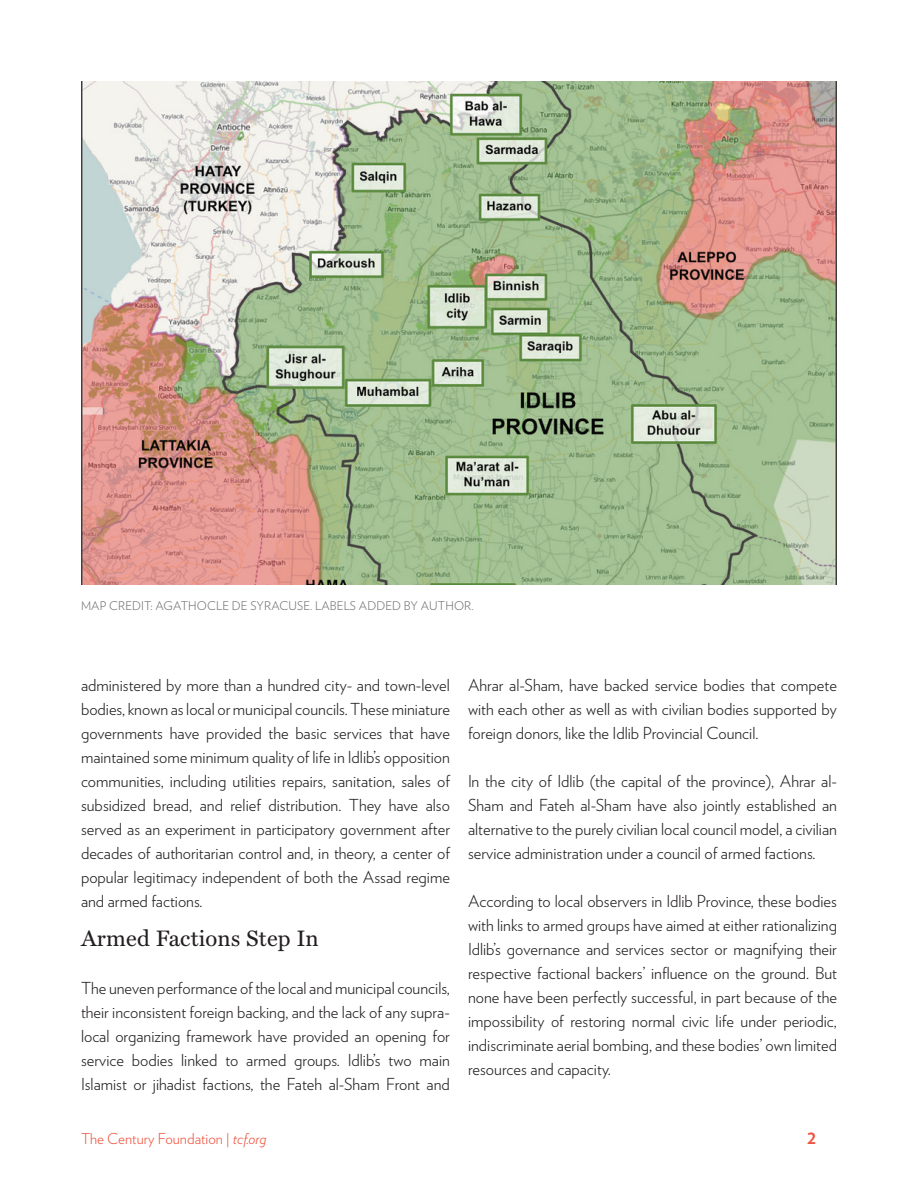
<style>
.page{position:relative;width:918px;height:1188px;background:#fff}
.page>*{position:absolute;margin:0;border:0;box-sizing:border-box;transform-origin:0 0}
.t1{font:22.5px "Miller Text";letter-spacing:.01em;color:#231f20}
.t2{font:700 19.5px "Verlag";color:#f05541}
.t3{font:300 16.5px/24px "Verlag";color:#231f20;text-align:justify}
.t4{font:300 15px "Verlag";color:#f05541}
.t5{font:300 12px "Verlag";letter-spacing:.01em;color:#6c6d70}
.s1{font-style:italic}
</style>
<div class="page">
<img style="left:81px;top:81px;width:756px;height:504px">
<p class="t5" style="left:81px;top:597px;width:394px">MAP CREDIT: AGATHOCLE DE SYRACUSE. LABELS ADDED BY AUTHOR.</p>
<p class="t3" style="left:81px;top:672px;width:371px">administered by more than a hundred city- and town-level bodies, known as local or municipal councils. These miniature governments have provided the basic services that have maintained some minimum quality of life in Idlib’s opposition communities, including utilities repairs, sanitation, sales of subsidized bread, and relief distribution. They have also served as an experiment in participatory government after decades of authoritarian control and, in theory, a center of popular legitimacy independent of both the Assad regime and armed factions.</p>
<h1 class="t1" style="left:81px;top:925px;width:239px">Armed Factions Step In</h1>
<p class="t3" style="left:81px;top:975px;width:371px">The uneven performance of the local and municipal councils, their inconsistent foreign backing, and the lack of any supra&shy;local organizing framework have provided an opening for service bodies linked to armed groups. Idlib’s two main Islamist or jihadist factions, the Fateh al-Sham Front and</p>
<p class="t3" style="left:468px;top:672px;width:370px">Ahrar al-Sham, have backed service bodies that compete with each other as well as with civilian bodies supported by foreign donors, like the Idlib Provincial Council.</p>
<p class="t3" style="left:468px;top:768px;width:371px">In the city of Idlib (the capital of the province), Ahrar al-Sham and Fateh al-Sham have also jointly established an alternative to the purely civilian local council model, a civilian service administration under a council of armed factions.</p>
<p class="t3" style="left:468px;top:888px;width:371px">According to local observers in Idlib Province, these bodies with links to armed groups have aimed at either rationalizing Idlib’s governance and services sector or magnifying their respective factional backers’ influence on the ground. But none have been perfectly successful, in part because of the impossibility of restoring normal civic life under periodic, indiscriminate aerial bombing, and these bodies’ own limited resources and capacity.</p>
<p class="t4" style="left:81px;top:1128px;width:187px">The Century Foundation | <span class="s1">tcf.org</span></p>
<p class="t2" style="left:807px;top:1122px;width:11px">2</p>
</div>
